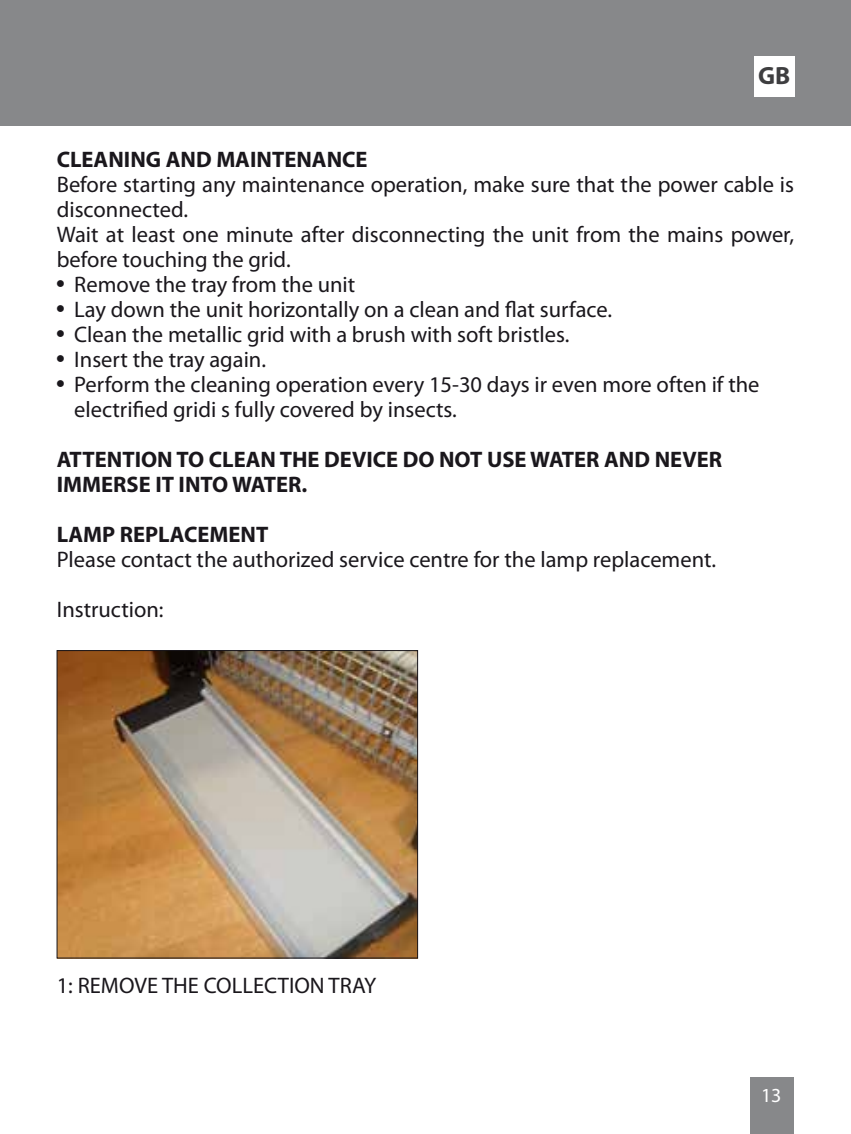
<style>
.page{position:relative;width:851px;height:1134px;background:#fff}
.page>*{position:absolute;margin:0;border:0;box-sizing:border-box;transform-origin:0 0}
.t1{font:700 25px "Myriad Pro";color:#3e3e40}
.t2{font:22.5px/25px "Myriad Pro";color:#1a171c}
.t3{font:700 22.5px/25px "Myriad Pro";color:#1a171c}
.t4{font:20px "Myriad Pro";color:#fff}
.s1{font-family:"Helvetica";font-stretch:condensed}
</style>
<div class="page">
<div style="left:750px;top:1077px;width:44px;height:57px;background:#87888a"></div>
<div style="left:0;top:0;width:850px;height:126px;background:#87888a"></div>
<div style="left:754px;top:57px;width:40px;height:40px;background:#fff"></div>
<img style="left:59px;top:652px;width:357px;height:304px">
<div style="left:57px;top:650px;width:361px;height:308px;border:1px solid #1a171c"></div>
<p class="t1" style="left:758px;top:60px;width:34px">GB</p>
<p class="t3" style="left:57px;top:147px;width:312px">CLEANING AND MAINTENANCE</p>
<p class="t2" style="left:57px;top:172px;width:738px">Before starting any maintenance operation, make sure that the power cable is disconnected.<br>Wait at least one minute after disconnecting the unit from the mains power, before touching the grid.</p>
<p class="t2" style="left:57px;top:272px;width:300px"><span class="s1">•</span> Remove the tray from the unit</p>
<p class="t2" style="left:57px;top:297px;width:557px"><span class="s1">•</span> Lay down the unit horizontally on a clean and flat surface.</p>
<p class="t2" style="left:57px;top:322px;width:514px"><span class="s1">•</span> Clean the metallic grid with a brush with soft bristles.</p>
<p class="t2" style="left:57px;top:347px;width:211px"><span class="s1">•</span> Insert the tray again.</p>
<p class="t2" style="left:74px;top:372px;width:686px;text-indent:-18px"><span class="s1">•</span> Perform the cleaning operation every 15-30 days ir even more often if the electrified gridi s fully covered by insects.</p>
<p class="t3" style="left:57px;top:447px;width:666px">ATTENTION TO CLEAN THE DEVICE DO NOT USE WATER AND NEVER<br>IMMERSE IT INTO WATER.</p>
<p class="t3" style="left:57px;top:522px;width:213px">LAMP REPLACEMENT</p>
<p class="t2" style="left:57px;top:547px;width:660px">Please contact the authorized service centre for the lamp replacement.</p>
<p class="t2" style="left:57px;top:597px;width:108px">Instruction:</p>
<p class="t2" style="left:57px;top:972px;width:321px">1: REMOVE THE COLLECTION TRAY</p>
<p class="t4" style="left:760px;top:1083px;width:22px">13</p>
</div>
